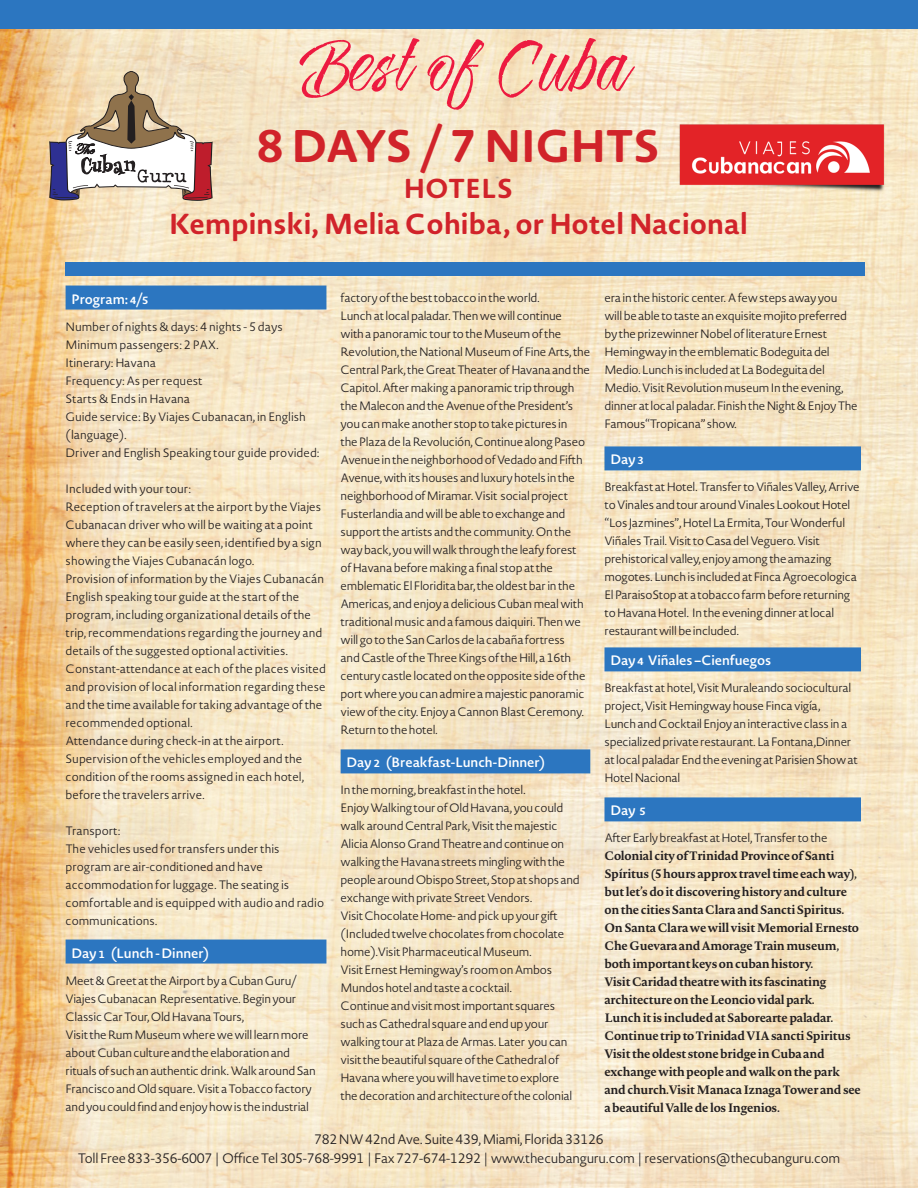
<style>
.page{position:relative;width:918px;height:1188px;background:#fff}
.page>*{position:absolute;margin:0;border:0;box-sizing:border-box;transform-origin:0 0}
.Headline_Title{font:82.5px "Risotto Script Standard";letter-spacing:.005em;color:#ed1a40}
.Subhead{font:700 45px "Novel Sans Rd Pro";letter-spacing:-.015em;color:#d1232a}
.Subhead-2{font:700 28.5px "Novel Sans Rd Pro";letter-spacing:.005em;color:#d1232a}
.Subhead-3{font:700 27px "Novel Sans Rd Pro";letter-spacing:.005em;color:#d1232a}
.Package_Details{font:300 13.5px/19.5px "Novel Sans Rd Pro";letter-spacing:-.02em;color:#231f20;text-align:center}
.Paragraph_Style_3_co{font:600 13.5px "Novel Sans Rd Pro";letter-spacing:-.01em;color:#fff}
.Package_Details-2{font:300 12px/18px "Novel Sans Rd Pro";letter-spacing:-.02em;color:#231f20}
.Package_Details-3{font:300 12px/18px "Novel Sans Rd Pro";color:#231f20}
.Package_Details-4{font:700 12px/18px "Novel Pro";letter-spacing:-.02em;color:#231f20}
.s1{font-family:"Novel Sans Rd Pro";font-weight:300}
</style>
<div class="page">
<img style="left:0;top:28px;width:918px;height:1160px">
<div style="left:66px;top:286px;width:260px;height:24px;background:#2c76c0"></div>
<div style="left:66px;top:940px;width:260px;height:24px;background:#2c76c0"></div>
<div style="left:604px;top:446px;width:257px;height:24px;background:#2c76c0"></div>
<div style="left:604px;top:647px;width:257px;height:24px;background:#2c76c0"></div>
<div style="left:604px;top:797px;width:257px;height:24px;background:#2c76c0"></div>
<div style="left:341px;top:749px;width:249px;height:24px;background:#2c76c0"></div>
<img style="left:669px;top:111px;width:225px;height:90px">
<div style="left:0;top:0;width:918px;height:28px;background:#2c76c0"></div>
<div style="left:66px;top:263px;width:799px;height:13px;background:#2c76c0"></div>
<svg style="left:49px;top:71px;width:164px;height:130px"></svg>
<p class="Headline_Title" style="left:294px;top:26px;width:334px">Best of Cuba</p>
<p class="Subhead" style="left:257px;top:113px;width:404px">8 DAYS / 7 NIGHTS</p>
<p class="Subhead-3" style="left:404px;top:169px;width:111px">HOTELS</p>
<p class="Subhead-2" style="left:169px;top:203px;width:580px">Kempinski, Melia Cohiba, or Hotel Nacional</p>
<p class="Paragraph_Style_3_co" style="left:72px;top:289px;width:79px">Program: 4/5</p>
<p class="Package_Details-3" style="left:66px;top:317px;width:219px">Number of nights &amp; days: 4 nights - 5 days</p>
<p class="Package_Details-3" style="left:66px;top:335px;width:155px">Minimum passengers: 2 PAX.</p>
<p class="Package_Details-3" style="left:66px;top:353px;width:92px">Itinerary: Havana</p>
<p class="Package_Details-3" style="left:66px;top:371px;width:139px">Frequency: As per request</p>
<p class="Package_Details-3" style="left:66px;top:389px;width:126px">Starts &amp; Ends in Havana</p>
<p class="Package_Details-3" style="left:66px;top:407px;width:242px">Guide service: By Viajes Cubanacan, in English (language).</p>
<p class="Package_Details-3" style="left:66px;top:443px;width:256px">Driver and English Speaking tour guide provided:</p>
<p class="Package_Details-3" style="left:66px;top:479px;width:127px">Included with your tour:</p>
<p class="Package_Details-3" style="left:66px;top:497px;width:258px">Reception of travelers at the airport by the Viajes Cubanacan driver who will be waiting at a point where they can be easily seen, identified by a sign showing the Viajes Cubanacán logo.</p>
<p class="Package_Details-3" style="left:66px;top:569px;width:260px">Provision of information by the Viajes Cubanacán English speaking tour guide at the start of the program, including organizational details of the trip, recommendations regarding the journey and details of the suggested optional activities.</p>
<p class="Package_Details-3" style="left:66px;top:659px;width:262px">Constant-attendance at each of the places visited and provision of local information regarding these and the time available for taking advantage of the recommended optional.</p>
<p class="Package_Details-3" style="left:66px;top:731px;width:220px">Attendance during check-in at the airport.</p>
<p class="Package_Details-3" style="left:66px;top:749px;width:240px">Supervision of the vehicles employed and the condition of the rooms assigned in each hotel, before the travelers arrive.</p>
<p class="Package_Details-3" style="left:66px;top:821px;width:56px">Transport:</p>
<p class="Package_Details-3" style="left:66px;top:839px;width:260px">The vehicles used for transfers under this program are air-conditioned and have accommodation for luggage. The seating is comfortable and is equipped with audio and radio communications.</p>
<p class="Paragraph_Style_3_co" style="left:72px;top:943px;width:139px">Day 1 (Lunch - Dinner)</p>
<p class="Package_Details-2" style="left:66px;top:971px;width:233px;text-align:justify">Meet &amp; Greet at the Airport by a Cuban Guru/ Viajes Cubanacan Representative. Begin your Classic Car Tour, Old Havana Tours,</p>
<p class="Package_Details-2" style="left:66px;top:1025px;width:252px">Visit the Rum Museum where we will learn more about Cuban culture and the elaboration and rituals of such an authentic drink. Walk around San Francisco and Old square. Visit a Tobacco factory and you could find and enjoy how is the industrial</p>
<p class="Package_Details-2" style="left:341px;top:289px;width:201px">factory of the best tobacco in the world.</p>
<p class="Package_Details-2" style="left:341px;top:307px;width:251px">Lunch at local paladar. Then we will continue<br>with a panoramic tour to the Museum of the Revolution, the National Museum of Fine Arts, the Central Park, the Great Theater of Havana and the Capitol. After making a panoramic trip through the Malecon and the Avenue of the President’s you can make another stop to take pictures in<br>the Plaza de la Revolución, Continue along Paseo Avenue in the neighborhood of Vedado and Fifth Avenue, with its houses and luxury hotels in the neighborhood of Miramar. Visit social project Fusterlandia and will be able to exchange and support the artists and the community. On the way back, you will walk through the leafy forest of Havana before making a final stop at the emblematic El Floridita bar, the oldest bar in the Americas, and enjoy a delicious Cuban meal with traditional music and a famous daiquiri. Then we will go to the San Carlos de la cabaña fortress<br>and Castle of the Three Kings of the Hill, a 16th century castle located on the opposite side of the port where you can admire a majestic panoramic view of the city. Enjoy a Cannon Blast Ceremony.<br>Return to the hotel.</p>
<p class="Paragraph_Style_3_co" style="left:347px;top:753px;width:200px">Day 2 (Breakfast-Lunch-Dinner)</p>
<p class="Package_Details-2" style="left:341px;top:781px;width:187px">In the morning, breakfast in the hotel.</p>
<p class="Package_Details-2" style="left:341px;top:799px;width:241px">Enjoy Walking tour of Old Havana, you could walk around Central Park, Visit the majestic Alicia Alonso Grand Theatre and continue on walking the Havana streets mingling with the people around Obispo Street, Stop at shops and exchange with private Street Vendors.</p>
<p class="Package_Details-2" style="left:341px;top:907px;width:225px">Visit Chocolate Home- and pick up your gift (Included twelve chocolates from chocolate home).Visit Pharmaceutical Museum.</p>
<p class="Package_Details-2" style="left:341px;top:961px;width:213px">Visit Ernest Hemingway’s room on Ambos<br>Mundos hotel and taste a cocktail.</p>
<p class="Package_Details-2" style="left:341px;top:997px;width:233px">Continue and visit most important squares such as Cathedral square and end up your walking tour at Plaza de Armas. Later you can visit the beautiful square of the Cathedral of Havana where you will have time to explore the decoration and architecture of the colonial</p>
<p class="Package_Details" style="left:78px;top:1129px;width:764px">782 NW 42nd Ave. Suite 439, Miami, Florida 33126<br>Toll Free 833-356-6007 | Office Tel 305-768-9991 | Fax 727-674-1292 | www.thecubanguru.com | reservations@thecubanguru.com</p>
<p class="Package_Details-2" style="left:604px;top:289px;width:255px">era in the historic center. A few steps away you will be able to taste an exquisite mojito preferred by the prizewinner Nobel of literature Ernest Hemingway in the emblematic Bodeguita del Medio. Lunch is included at La Bodeguita del Medio. Visit Revolution museum In the evening, dinner at local paladar. Finish the Night &amp; Enjoy The Famous“Tropicana” show.</p>
<p class="Paragraph_Style_3_co" style="left:610px;top:450px;width:35px">Day 3</p>
<p class="Package_Details-2" style="left:604px;top:478px;width:257px">Breakfast at Hotel. Transfer to Viñales Valley, Arrive to Vinales and tour around Vinales Lookout Hotel “Los Jazmines”, Hotel La Ermita, Tour Wonderful Viñales Trail. Visit to Casa del Veguero. Visit prehistorical valley, enjoy among the amazing mogotes. Lunch is included at Finca Agroecologica El ParaisoStop at a tobacco farm before returning to Havana Hotel. In the evening dinner at local restaurant will be included.</p>
<p class="Paragraph_Style_3_co" style="left:610px;top:651px;width:162px">Day 4 Viñales –Cienfuegos</p>
<p class="Package_Details-2" style="left:604px;top:679px;width:255px">Breakfast at hotel, Visit Muraleando sociocultural project, Visit Hemingway house Finca vigía,<br>Lunch and Cocktail Enjoy an interactive class in a specialized private restaurant. La Fontana,Dinner at local paladar End the evening at Parisien Show at Hotel Nacional</p>
<p class="Paragraph_Style_3_co" style="left:610px;top:801px;width:37px">Day 5</p>
<p class="Package_Details-4" style="left:604px;top:829px;width:254px"><span class="s1">After Early breakfast at Hotel, Transfer to the </span>Colonial city of Trinidad Province of Santi Spíritus (5 hours approx travel time each way), but let’s do it discovering history and culture on the cities Santa Clara and Sancti Spiritus.</p>
<p class="Package_Details-4" style="left:604px;top:919px;width:256px">On Santa Clara we will visit Memorial Ernesto<br>Che Guevara and Amorage Train museum, both important keys on cuban history.</p>
<p class="Package_Details-4" style="left:604px;top:973px;width:223px">Visit Caridad theatre with its fascinating architecture on the Leoncio vidal park.</p>
<p class="Package_Details-4" style="left:604px;top:1009px;width:231px">Lunch it is included at Saborearte paladar.</p>
<p class="Package_Details-4" style="left:604px;top:1027px;width:248px">Continue trip to Trinidad VIA sancti Spiritus</p>
<p class="Package_Details-4" style="left:604px;top:1045px;width:258px">Visit the oldest stone bridge in Cuba and exchange with people and walk on the park and church.Visit Manaca Iznaga Tower and see a beautiful Valle de los Ingenios.</p>
</div>
